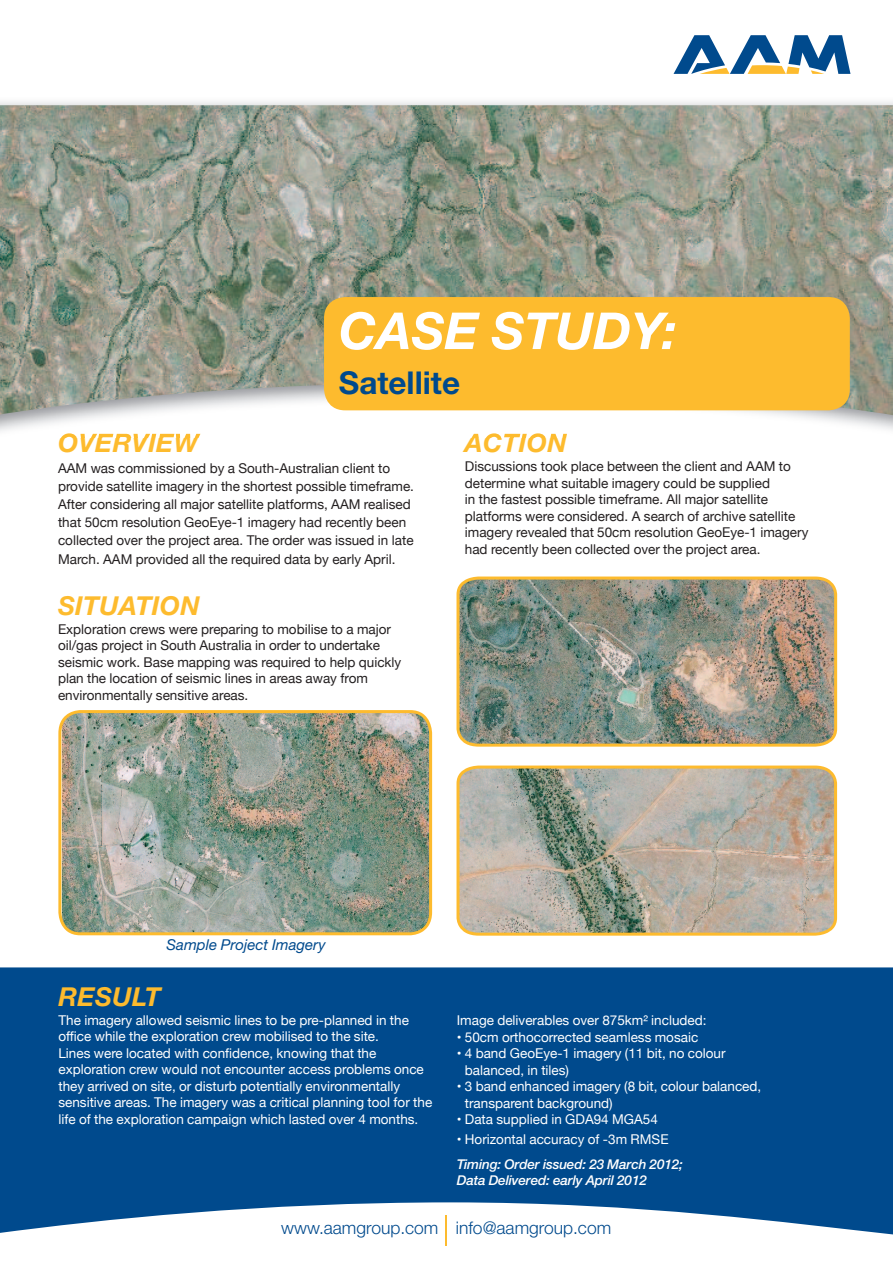
<style>
.page{position:relative;width:893px;height:1263px;background:#fff}
.page>*{position:absolute;margin:0;border:0;box-sizing:border-box;transform-origin:0 0}
.t1{font:italic 700 51px "Helvetica Neue";color:#fff}
.t2{font:700 31.5px "Helvetica Neue";color:#004a8d}
.t3{font:italic 700 26.1px "Helvetica Neue";letter-spacing:.01em;color:#fdbb2e}
.t4{font:300 17.4px "Helvetica Neue";color:#004a8d}
.t5{font:italic 15px "Helvetica Neue";color:#004a8d}
.t6{font:13.5px/16.5px "Helvetica Neue";color:#231f20}
.t7{font:13.5px/16.5px "Helvetica Neue";color:#fff}
.t8{font:italic 500 13.5px/16.5px "Helvetica Neue";letter-spacing:-.01em;color:#fff}
</style>
<div class="page">
<div style="left:0;top:967px;width:893px;height:235px;background:#004a8d"></div>
<svg style="left:0;top:1202px;width:893px;height:44px"></svg>
<hr style="left:445px;top:1215px;width:2px;height:30px;background:#fdbb2e">
<img style="left:61px;top:433px;width:139px;height:5px">
<img style="left:471px;top:433px;width:96px;height:5px">
<img style="left:0;top:105px;width:893px;height:310px">
<svg style="left:673px;top:35px;width:177px;height:39px"></svg>
<div style="left:324px;top:297px;width:526px;height:113px;background:#fdbb2e;border-radius:21px"></div>
<img style="left:58px;top:710px;width:374px;height:225px">
<img style="left:456px;top:576px;width:381px;height:171px">
<svg style="left:456px;top:765px;width:381px;height:171px;background:#b1aa99"></svg>
<h1 class="t1" style="left:339px;top:299px;width:339px">CASE STUDY:</h1>
<h2 class="t2" style="left:339px;top:363px;width:123px">Satellite</h2>
<h3 class="t3" style="left:58px;top:427px;width:142px">OVERVIEW</h3>
<p class="t6" style="left:58px;top:460px;width:357px;line-height:18px">AAM was commissioned by a South-Australian client to provide satellite imagery in the shortest possible timeframe.<br>After considering all major satellite platforms, AAM realised that 50cm resolution GeoEye-1 imagery had recently been collected over the project area. The order was issued in late</p>
<p class="t6" style="left:58px;top:552px;width:339px">March. AAM provided all the required data by early April.</p>
<h3 class="t3" style="left:58px;top:589px;width:143px">SITUATION</h3>
<p class="t6" style="left:58px;top:621px;width:345px">Exploration crews were preparing to mobilise to a major oil/gas project in South Australia in order to undertake seismic work. Base mapping was required to help quickly plan the location of seismic lines in areas away from environmentally sensitive areas.</p>
<h3 class="t3" style="left:465px;top:427px;width:103px">ACTION</h3>
<p class="t6" style="left:465px;top:459px;width:345px">Discussions took place between the client and AAM to determine what suitable imagery could be supplied<br>in the fastest possible timeframe. All major satellite platforms were considered. A search of archive satellite imagery revealed that 50cm resolution GeoEye-1 imagery had recently been collected over the project area.</p>
<p class="t5" style="left:167px;top:935px;width:161px">Sample Project Imagery</p>
<h3 class="t3" style="left:58px;top:980px;width:104px">RESULT</h3>
<p class="t7" style="left:58px;top:1012px;width:375px">The imagery allowed seismic lines to be pre-planned in the office while the exploration crew mobilised to the site.<br>Lines were located with confidence, knowing that the exploration crew would not encounter access problems once they arrived on site, or disturb potentially environmentally sensitive areas. The imagery was a critical planning tool for the life of the exploration campaign which lasted over 4 months.</p>
<p class="t7" style="left:457px;top:1013px;width:251px">Image deliverables over 875km² included:</p>
<p class="t7" style="left:457px;top:1030px;width:243px">• 50cm orthocorrected seamless mosaic</p>
<p class="t7" style="left:465px;top:1046px;width:262px;text-indent:-8px">• 4 band GeoEye-1 imagery (11 bit, no colour balanced, in tiles)</p>
<p class="t7" style="left:465px;top:1079px;width:298px;text-indent:-8px">• 3 band enhanced imagery (8 bit, colour balanced, transparent background)</p>
<p class="t7" style="left:457px;top:1112px;width:203px">• Data supplied in GDA94 MGA54</p>
<p class="t7" style="left:457px;top:1132px;width:213px">• Horizontal accuracy of -3m RMSE</p>
<p class="t8" style="left:457px;top:1156px;width:228px">Timing: Order issued: 23 March 2012;<br>Data Delivered: early April 2012</p>
<p class="t4" style="left:281px;top:1217px;width:331px">www.aamgroup.com info@aamgroup.com</p>
</div>
